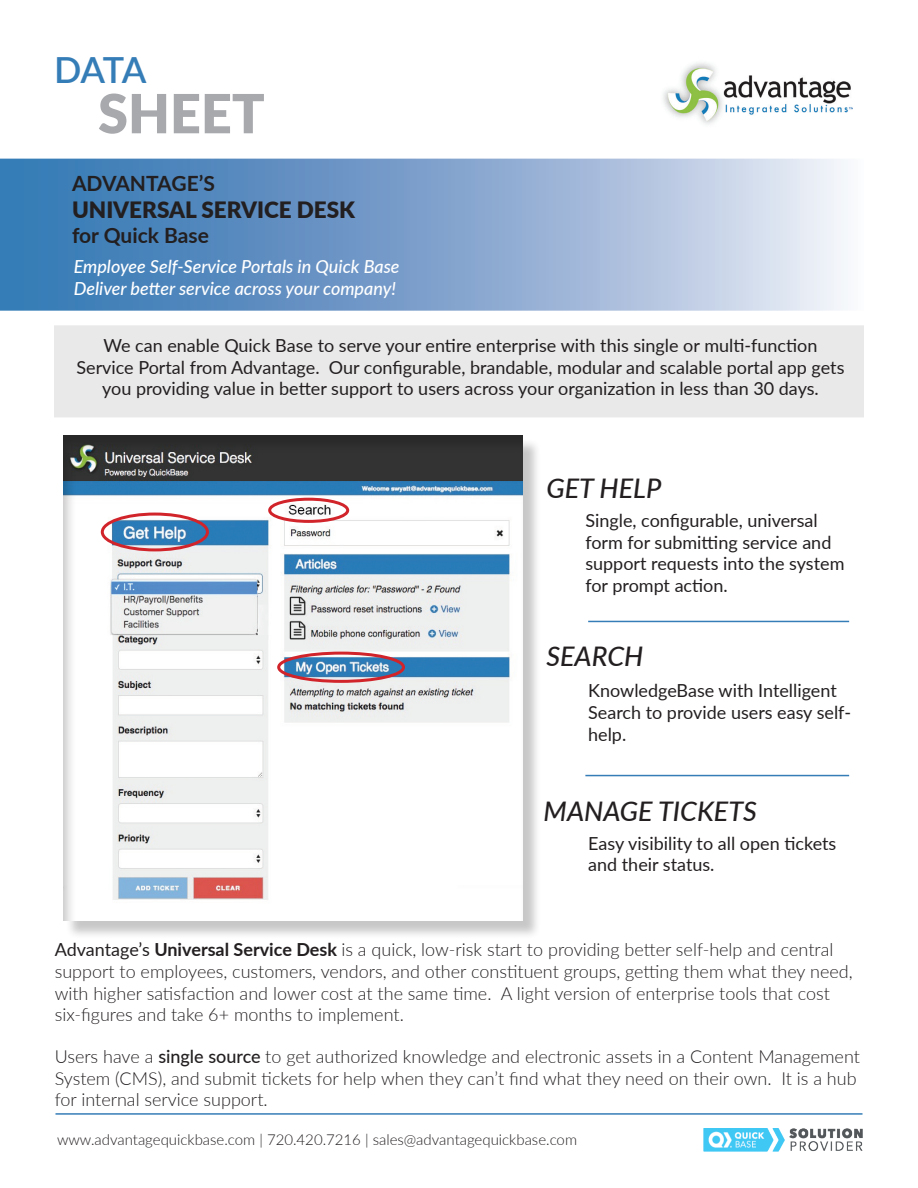
<style>
.page{position:relative;width:918px;height:1188px;background:#fff}
.page>*{position:absolute;margin:0;border:0;box-sizing:border-box;transform-origin:0 0}
.t1{font:900 54px "Lato";color:#a8a9ad}
.t2{font:600 36px "Lato";color:#357db7}
.t3{font:italic 500 27px "Lato";color:#231f20}
.t4{font:900 22.5px "Lato";color:#231f20}
.t5{font:700 21px "Lato";color:#231f20}
.t6{font:300 18px/21.6px "Lato";color:#231f20}
.t7{font:18px/21.6px "Lato";color:#231f20}
.t8{font:italic 500 18px "Lato";color:#fff}
.t9{font:300 15px "Lato";color:#231f20}
.s1{font-weight:400}
.s2{font-weight:700}
.s3{font-weight:500}
</style>
<div class="page">
<svg style="left:3px;top:162px;width:841px;height:146px;background:#84a7cf"></svg>
<div style="left:0;top:159px;width:864px;height:152px;border:2px solid #fff"></div>
<hr style="left:56px;top:1113px;width:806px;height:2px;background:#357db7">
<div style="left:65px;top:438px;width:476px;height:501px;background:#231f20;opacity:.25"></div>
<div style="left:62px;top:434px;width:462px;height:486px;background:#231f20;opacity:.25"></div>
<div style="left:55px;top:326px;width:808px;height:91px;background:#e9e9e9"></div>
<div style="left:101px;top:513px;width:108px;height:38px;border:3px solid #d1232a;border-radius:50%"></div>
<div style="left:277px;top:652px;width:128px;height:31px;border:3px solid #d1232a;border-radius:50%"></div>
<div style="left:268px;top:498px;width:81px;height:25px;border:3px solid #d1232a;border-radius:50%"></div>
<hr style="left:588px;top:621px;width:261px;height:1px;background:#357db7">
<hr style="left:585px;top:775px;width:264px;height:1px;background:#357db7">
<img style="left:663px;top:62px;width:189px;height:63px">
<img style="left:703px;top:1129px;width:159px;height:23px">
<p class="t2" style="left:54px;top:44px;width:94px">DATA</p>
<p class="t1" style="left:98px;top:73px;width:168px">SHEET</p>
<p class="t5" style="left:72px;top:168px;width:144px">ADVANTAGE’S</p>
<p class="t4" style="left:72px;top:193px;width:285px">UNIVERSAL SERVICE DESK</p>
<p class="t5" style="left:72px;top:220px;width:139px">for Quick Base</p>
<p class="t8" style="left:74px;top:254px;width:327px">Employee Self-Service Portals in Quick Base</p>
<p class="t8" style="left:74px;top:275px;width:324px">Deliver better service across your company!</p>
<p class="t7" style="left:76px;top:334px;width:770px;text-align:center">We can enable Quick Base to serve your entire enterprise with this single or multi-function<br>Service Portal from Advantage. Our configurable, brandable, modular and scalable portal app gets you providing value in better support to users across your organization in less than 30 days.</p>
<p class="t3" style="left:546px;top:469px;width:117px">GET HELP</p>
<p class="t7" style="left:585px;top:509px;width:261px">Single, configurable, universal form for submitting service and support requests into the system for prompt action.</p>
<p class="t3" style="left:546px;top:636px;width:99px">SEARCH</p>
<p class="t7" style="left:588px;top:679px;width:264px">KnowledgeBase with Intelligent<br>Search to provide users easy self&shy;help.</p>
<p class="t3" style="left:544px;top:792px;width:215px">MANAGE TICKETS</p>
<p class="t7" style="left:588px;top:832px;width:250px">Easy visibility to all open tickets and their status.</p>
<p class="t6" style="left:55px;top:938px;width:799px"><span class="s1">Advantage’s</span> <span class="s2">Universal Service Desk</span> is a quick, low-risk start to providing better self-help and central support to employees, customers, vendors, and other constituent groups, getting them what they need, with higher satisfaction and lower cost at the same time. A light version of enterprise tools that cost six-figures and take 6+ months to implement.</p>
<p class="t6" style="left:55px;top:1045px;width:807px">Users have a <span class="s3">single source</span> to get authorized knowledge and electronic assets in a Content Management<br>System (CMS), and submit tickets for help when they can’t find what they need on their own. It is a hub for internal service support.</p>
<p class="t9" style="left:57px;top:1129px;width:522px">www.advantagequickbase.com | 720.420.7216 | sales@advantagequickbase.com</p>
</div>
